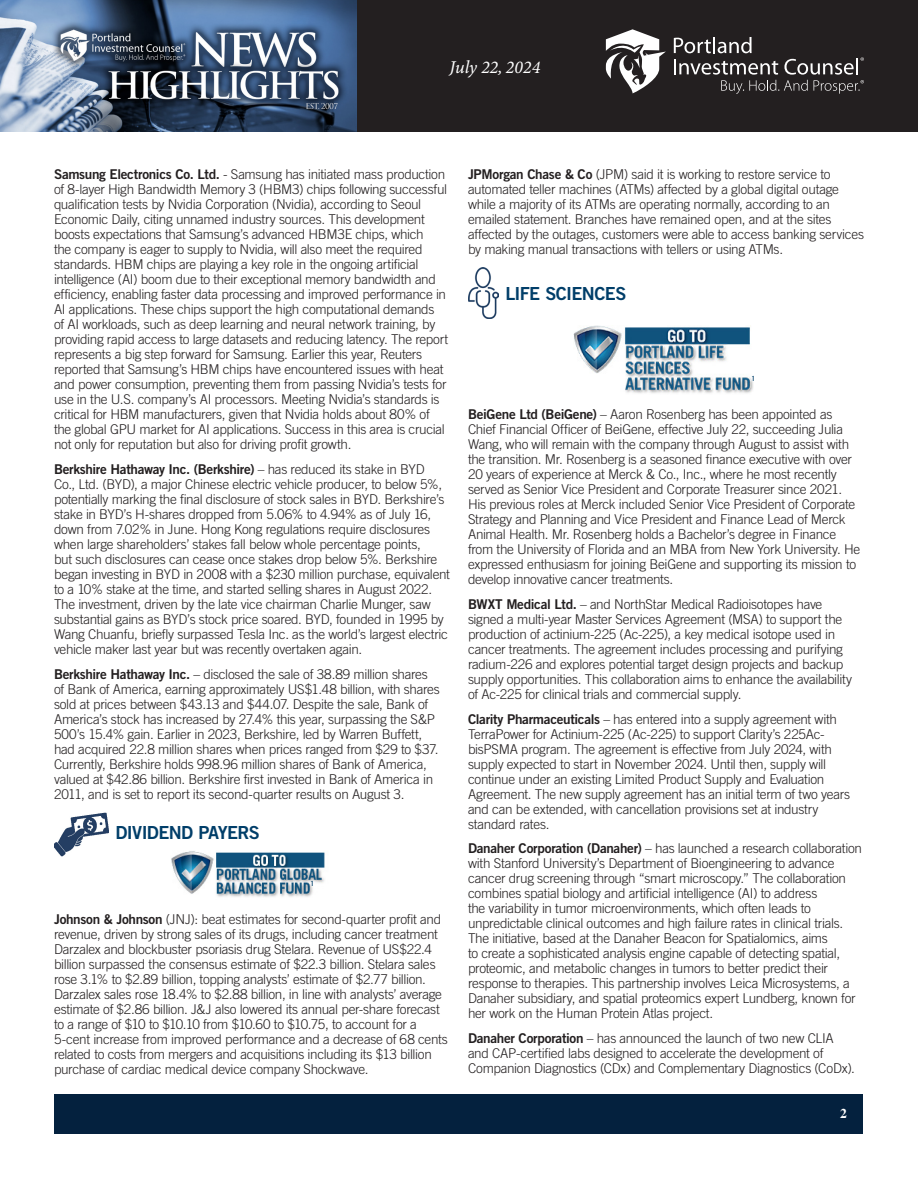
<style>
.page{position:relative;width:918px;height:1188px;background:#fff}
.page>*{position:absolute;margin:0;border:0;box-sizing:border-box;transform-origin:0 0}
.Article_-_Body{font:18px "Trade Gothic Bold Two";letter-spacing:-.035em;color:#003e69}
.t1{font:italic 18px "Minion Variable Concept";color:#fff}
.Article_-_Body-2{font:300 13.5px/15px "Trade Gothic";letter-spacing:-.02em;color:#231f20}
.t2{font:700 13.5px "Times";color:#fff}
.t3{font:7.05px "Trade Gothic Bold Cond Twenty";color:#003e69}
.s1{font-family:"Trade Gothic Bold Two";font-weight:400}
</style>
<div class="page">
<div style="left:356px;top:0;width:562px;height:132px;background:#231f20"></div>
<img style="left:0;top:0;width:356px;height:132px">
<svg style="left:674px;top:37px;width:190px;height:57px"></svg>
<svg style="left:606px;top:29px;width:60px;height:64px"></svg>
<div style="left:55px;top:1094px;width:808px;height:39px;background:#04213e"></div>
<img style="left:54px;top:812px;width:55px;height:45px">
<img style="left:171px;top:851px;width:154px;height:46px">
<img style="left:468px;top:268px;width:31px;height:50px">
<img style="left:574px;top:325px;width:179px;height:68px">
<h1 class="t1" style="left:450px;top:55px;width:92px">July 22, 2024</h1>
<p class="Article_-_Body-2" style="left:54px;top:167px;width:396px"><span class="s1">Samsung Electronics Co. Ltd.</span> - Samsung has initiated mass production of 8-layer High Bandwidth Memory 3 (HBM3) chips following successful qualification tests by Nvidia Corporation (Nvidia), according to Seoul Economic Daily, citing unnamed industry sources. This development boosts expectations that Samsung’s advanced HBM3E chips, which<br>the company is eager to supply to Nvidia, will also meet the required standards. HBM chips are playing a key role in the ongoing artificial intelligence (AI) boom due to their exceptional memory bandwidth and efficiency, enabling faster data processing and improved performance in AI applications. These chips support the high computational demands<br>of AI workloads, such as deep learning and neural network training, by providing rapid access to large datasets and reducing latency. The report represents a big step forward for Samsung. Earlier this year, Reuters reported that Samsung’s HBM chips have encountered issues with heat and power consumption, preventing them from passing Nvidia’s tests for use in the U.S. company’s AI processors. Meeting Nvidia’s standards is critical for HBM manufacturers, given that Nvidia holds about 80% of the global GPU market for AI applications. Success in this area is crucial not only for reputation but also for driving profit growth.</p>
<p class="Article_-_Body-2" style="left:54px;top:462px;width:398px"><span class="s1">Berkshire Hathaway Inc. (Berkshire)</span> – has reduced its stake in BYD<br>Co., Ltd. (BYD), a major Chinese electric vehicle producer, to below 5%, potentially marking the final disclosure of stock sales in BYD. Berkshire’s stake in BYD’s H-shares dropped from 5.06% to 4.94% as of July 16, down from 7.02% in June. Hong Kong regulations require disclosures when large shareholders’ stakes fall below whole percentage points,<br>but such disclosures can cease once stakes drop below 5%. Berkshire began investing in BYD in 2008 with a $230 million purchase, equivalent to a 10% stake at the time, and started selling shares in August 2022.<br>The investment, driven by the late vice chairman Charlie Munger, saw substantial gains as BYD’s stock price soared. BYD, founded in 1995 by Wang Chuanfu, briefly surpassed Tesla Inc. as the world’s largest electric vehicle maker last year but was recently overtaken again.</p>
<p class="Article_-_Body-2" style="left:54px;top:666px;width:387px"><span class="s1">Berkshire Hathaway Inc.</span> – disclosed the sale of 38.89 million shares of Bank of America, earning approximately US$1.48 billion, with shares sold at prices between $43.13 and $44.07. Despite the sale, Bank of America’s stock has increased by 27.4% this year, surpassing the S&amp;P 500’s 15.4% gain. Earlier in 2023, Berkshire, led by Warren Buffett, had acquired 22.8 million shares when prices ranged from $29 to $37.<br>Currently, Berkshire holds 998.96 million shares of Bank of America, valued at $42.86 billion. Berkshire first invested in Bank of America in 2011, and is set to report its second-quarter results on August 3.</p>
<p class="Article_-_Body" style="left:115px;top:821px;width:146px">DIVIDEND PAYERS</p>
<p class="t3" style="left:311px;top:879px;width:5px">1</p>
<p class="Article_-_Body-2" style="left:54px;top:911px;width:395px"><span class="s1">Johnson &amp; Johnson</span> (JNJ): beat estimates for second-quarter profit and revenue, driven by strong sales of its drugs, including cancer treatment Darzalex and blockbuster psoriasis drug Stelara. Revenue of US$22.4 billion surpassed the consensus estimate of $22.3 billion. Stelara sales rose 3.1% to $2.89 billion, topping analysts’ estimate of $2.77 billion.<br>Darzalex sales rose 18.4% to $2.88 billion, in line with analysts’ average estimate of $2.86 billion. J&amp;J also lowered its annual per-share forecast to a range of $10 to $10.10 from $10.60 to $10.75, to account for a 5-cent increase from improved performance and a decrease of 68 cents related to costs from mergers and acquisitions including its $13 billion purchase of cardiac medical device company Shockwave.</p>
<p class="Article_-_Body-2" style="left:468px;top:167px;width:398px"><span class="s1">JPMorgan Chase &amp; Co</span> (JPM) said it is working to restore service to automated teller machines (ATMs) affected by a global digital outage while a majority of its ATMs are operating normally, according to an emailed statement. Branches have remained open, and at the sites affected by the outages, customers were able to access banking services by making manual transactions with tellers or using ATMs.</p>
<p class="Article_-_Body" style="left:505px;top:282px;width:122px">LIFE SCIENCES</p>
<p class="t3" style="left:752px;top:375px;width:5px">1</p>
<p class="Article_-_Body-2" style="left:468px;top:407px;width:394px"><span class="s1">BeiGene Ltd (BeiGene)</span> – Aaron Rosenberg has been appointed as Chief Financial Officer of BeiGene, effective July 22, succeeding Julia Wang, who will remain with the company through August to assist with the transition. Mr. Rosenberg is a seasoned finance executive with over 20 years of experience at Merck &amp; Co., Inc., where he most recently served as Senior Vice President and Corporate Treasurer since 2021.<br>His previous roles at Merck included Senior Vice President of Corporate Strategy and Planning and Vice President and Finance Lead of Merck Animal Health. Mr. Rosenberg holds a Bachelor’s degree in Finance from the University of Florida and an MBA from New York University. He expressed enthusiasm for joining BeiGene and supporting its mission to develop innovative cancer treatments.</p>
<p class="Article_-_Body-2" style="left:468px;top:596px;width:386px"><span class="s1">BWXT Medical Ltd.</span> – and NorthStar Medical Radioisotopes have signed a multi-year Master Services Agreement (MSA) to support the production of actinium-225 (Ac-225), a key medical isotope used in cancer treatments. The agreement includes processing and purifying radium-226 and explores potential target design projects and backup supply opportunities. This collaboration aims to enhance the availability of Ac-225 for clinical trials and commercial supply.</p>
<p class="Article_-_Body-2" style="left:468px;top:711px;width:384px"><span class="s1">Clarity Pharmaceuticals</span> – has entered into a supply agreement with TerraPower for Actinium-225 (Ac-225) to support Clarity’s 225Ac&shy;bisPSMA program. The agreement is effective from July 2024, with supply expected to start in November 2024. Until then, supply will continue under an existing Limited Product Supply and Evaluation Agreement. The new supply agreement has an initial term of two years and can be extended, with cancellation provisions set at industry standard rates.</p>
<p class="Article_-_Body-2" style="left:468px;top:841px;width:396px"><span class="s1">Danaher Corporation (Danaher)</span> – has launched a research collaboration with Stanford University’s Department of Bioengineering to advance cancer drug screening through “smart microscopy.” The collaboration combines spatial biology and artificial intelligence (AI) to address<br>the variability in tumor microenvironments, which often leads to unpredictable clinical outcomes and high failure rates in clinical trials.<br>The initiative, based at the Danaher Beacon for Spatialomics, aims<br>to create a sophisticated analysis engine capable of detecting spatial, proteomic, and metabolic changes in tumors to better predict their response to therapies. This partnership involves Leica Microsystems, a Danaher subsidiary, and spatial proteomics expert Lundberg, known for her work on the Human Protein Atlas project.</p>
<p class="Article_-_Body-2" style="left:468px;top:1031px;width:389px"><span class="s1">Danaher Corporation</span> – has announced the launch of two new CLIA and CAP-certified labs designed to accelerate the development of<br>Companion Diagnostics (CDx) and Complementary Diagnostics (CoDx).</p>
<p class="t2" style="left:840px;top:1100px;width:8px">2</p>
</div>
